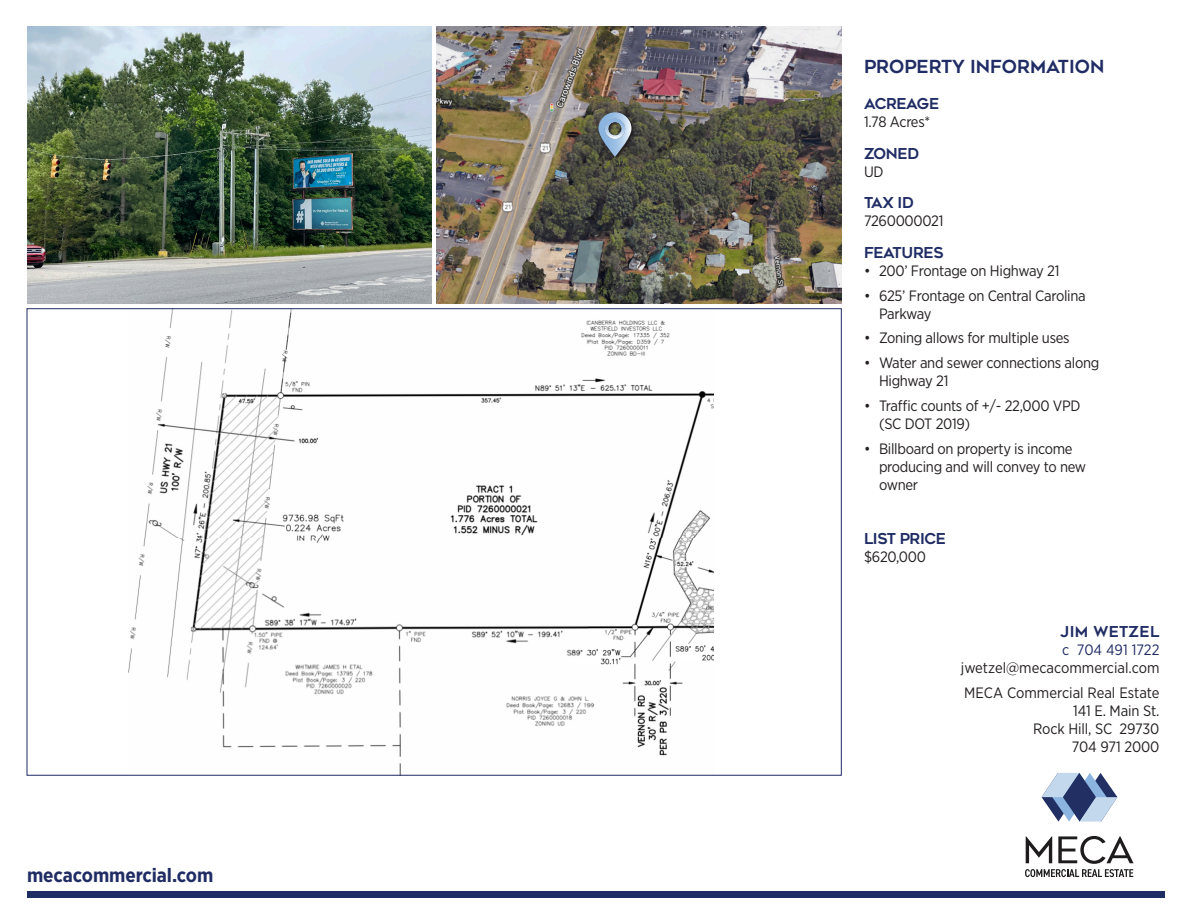
<style>
.page{position:relative;width:1188px;height:918px;background:#fff}
.page>*{position:absolute;margin:0;border:0;box-sizing:border-box;transform-origin:0 0}
.t1{font:700 19.5px "Gotham Narrow";letter-spacing:-.005em;color:#202c64}
.t2{font:700 18px "Geometos Neue";color:#202c64}
.t3{font:15px/18px "Gotham Narrow";letter-spacing:-.02em;color:#231f20}
.t4{font:15px "Gotham Narrow";color:#231f20}
.t5{font:700 15px "Geometos Neue";letter-spacing:-.02em;color:#202c64}
.t6{font:15px "Gotham Narrow";color:#202c64}
.t7{font:700 15px "Geometos Neue";letter-spacing:.03em;color:#202c64}
</style>
<div class="page">
<img style="left:27px;top:27px;width:405px;height:276px">
<img style="left:128px;top:311px;width:585px;height:462px">
<img style="left:436px;top:27px;width:405px;height:277px">
<svg style="left:598px;top:112px;width:37px;height:48px"></svg>
<svg style="left:598px;top:112px;width:33px;height:45px"></svg>
<svg style="left:1042px;top:773px;width:75px;height:49px"></svg>
<svg style="left:1025px;top:836px;width:109px;height:41px"></svg>
<div style="left:27px;top:891px;width:1137px;height:7px;background:#202c64"></div>
<p class="t1" style="left:27px;top:863px;width:188px">mecacommercial.com</p>
<p class="t2" style="left:864px;top:56px;width:242px">PROPERTY INFORMATION</p>
<p class="t5" style="left:864px;top:95px;width:77px">ACREAGE</p>
<p class="t3" style="left:864px;top:113px;width:68px">1.78 Acres*</p>
<p class="t5" style="left:864px;top:145px;width:57px">ZONED</p>
<p class="t3" style="left:864px;top:162px;width:21px">UD</p>
<p class="t5" style="left:864px;top:194px;width:51px">TAX ID</p>
<p class="t3" style="left:864px;top:212px;width:81px">7260000021</p>
<p class="t5" style="left:864px;top:244px;width:81px">FEATURES</p>
<p class="t3" style="left:864px;top:261px;width:197px">• 200’ Frontage on Highway 21</p>
<p class="t3" style="left:879px;top:286px;width:208px;text-indent:-15px">• 625’ Frontage on Central Carolina<br>Parkway</p>
<p class="t3" style="left:864px;top:329px;width:207px">• Zoning allows for multiple uses</p>
<p class="t3" style="left:879px;top:354px;width:222px;text-indent:-15px">• Water and sewer connections along<br>Highway 21</p>
<p class="t3" style="left:864px;top:396px;width:218px">• Traffic counts of +/- 22,000 VPD</p>
<p class="t3" style="left:879px;top:414px;width:93px">(SC DOT 2019)</p>
<p class="t3" style="left:879px;top:439px;width:209px;text-indent:-15px">• Billboard on property is income producing and will convey to new owner</p>
<p class="t5" style="left:864px;top:530px;width:84px">LIST PRICE</p>
<p class="t3" style="left:864px;top:547px;width:64px">$620,000</p>
<p class="t7" style="left:1060px;top:623px;width:101px">JIM WETZEL</p>
<p class="t6" style="left:1062px;top:641px;width:99px">c 704 491 1722</p>
<p class="t4" style="left:961px;top:659px;width:200px">jwetzel@mecacommercial.com</p>
<p class="t4" style="left:964px;top:684px;width:197px">MECA Commercial Real Estate</p>
<p class="t3" style="left:1073px;top:702px;width:88px">141 E. Main St.</p>
<p class="t3" style="left:1033px;top:720px;width:128px">Rock Hill, SC 29730</p>
<p class="t3" style="left:1072px;top:738px;width:89px">704 971 2000</p>
</div>
